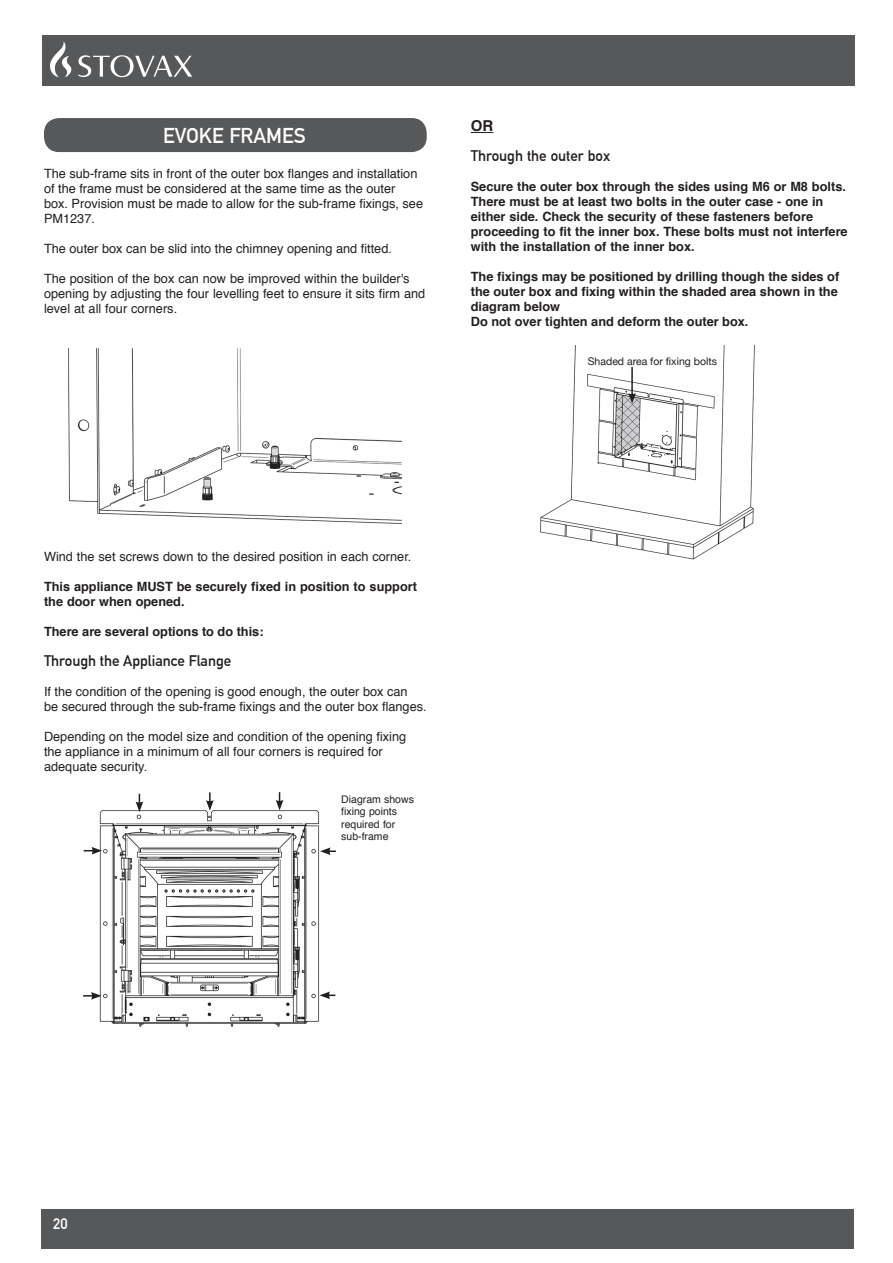
<style>
.page{position:relative;width:893px;height:1263px;background:#fff}
.page>*{position:absolute;margin:0;border:0;box-sizing:border-box;transform-origin:0 0}
.t1{font:700 21px "DIN Alternate";color:#fff}
.t2{font:700 15px "DIN Alternate";color:#231f20}
.t3{font:700 15px "DIN Alternate";color:#fff}
.t4{font:700 15px "Helvetica";color:#231f20}
.t5{font:12.75px/15px "Helvetica";color:#231f20}
.t6{font:700 12.75px/15px "Helvetica";color:#231f20}
.t7{font:10.5px/12.6px "Helvetica";color:#231f20}
.t8{font:10.5px "Helvetica Neue";color:#231f20}
</style>
<div class="page">
<div style="left:41px;top:1209px;width:813px;height:39px;background:#57585a"></div>
<div style="left:42px;top:35px;width:812px;height:50px;background:#57585a"></div>
<img style="left:50px;top:42px;width:14px;height:34px">
<svg style="left:471px;top:132px;width:22px;height:1px"></svg>
<img style="left:540px;top:345px;width:215px;height:215px">
<hr style="left:631px;top:367px;width:2px;height:28px;background:#231f20">
<svg style="left:628px;top:393px;width:8px;height:11px"></svg>
<div style="left:44px;top:118px;width:383px;height:34px;background:#57585a;border-radius:15px"></div>
<img style="left:68px;top:349px;width:334px;height:174px">
<img style="left:99px;top:801px;width:221px;height:226px">
<svg style="left:320px;top:847px;width:16px;height:8px"></svg>
<svg style="left:320px;top:991px;width:15px;height:8px"></svg>
<svg style="left:84px;top:847px;width:18px;height:7px"></svg>
<svg style="left:83px;top:992px;width:19px;height:8px"></svg>
<svg style="left:136px;top:794px;width:7px;height:18px"></svg>
<svg style="left:276px;top:792px;width:7px;height:18px"></svg>
<svg style="left:206px;top:792px;width:8px;height:19px"></svg>
<h1 class="t1" style="left:163px;top:120px;width:144px">EVOKE FRAMES</h1>
<p class="t5" style="left:44px;top:166px;width:381px">The sub-frame sits in front of the outer box flanges and installation of the frame must be considered at the same time as the outer<br>box. Provision must be made to allow for the sub-frame fixings, see PM1237.</p>
<p class="t5" style="left:44px;top:241px;width:349px">The outer box can be slid into the chimney opening and fitted.</p>
<p class="t5" style="left:44px;top:271px;width:383px">The position of the box can now be improved within the builder's opening by adjusting the four levelling feet to ensure it sits firm and level at all four corners.</p>
<p class="t4" style="left:471px;top:114px;width:24px">OR</p>
<p class="t2" style="left:471px;top:145px;width:141px">Through the outer box</p>
<p class="t6" style="left:471px;top:180px;width:378px">Secure the outer box through the sides using M6 or M8 bolts.<br>There must be at least two bolts in the outer case - one in either side. Check the security of these fasteners before proceeding to fit the inner box. These bolts must not interfere with the installation of the inner box.</p>
<p class="t6" style="left:471px;top:270px;width:370px">The fixings may be positioned by drilling though the sides of the outer box and fixing within the shaded area shown in the diagram below<br>Do not over tighten and deform the outer box.</p>
<p class="t8" style="left:588px;top:354px;width:131px">Shaded area for fixing bolts</p>
<p class="t5" style="left:44px;top:549px;width:369px">Wind the set screws down to the desired position in each corner.</p>
<p class="t6" style="left:44px;top:579px;width:375px">This appliance MUST be securely fixed in position to support the door when opened.</p>
<p class="t6" style="left:44px;top:624px;width:221px">There are several options to do this:</p>
<p class="t2" style="left:44px;top:649px;width:189px">Through the Appliance Flange</p>
<p class="t5" style="left:44px;top:684px;width:384px">If the condition of the opening is good enough, the outer box can<br>be secured through the sub-frame fixings and the outer box flanges.</p>
<p class="t5" style="left:44px;top:729px;width:364px">Depending on the model size and condition of the opening fixing the appliance in a minimum of all four corners is required for adequate security.</p>
<p class="t7" style="left:341px;top:793px;width:74px">Diagram shows fixing points required for sub-frame</p>
<p class="t3" style="left:53px;top:1213px;width:16px">20</p>
</div>
